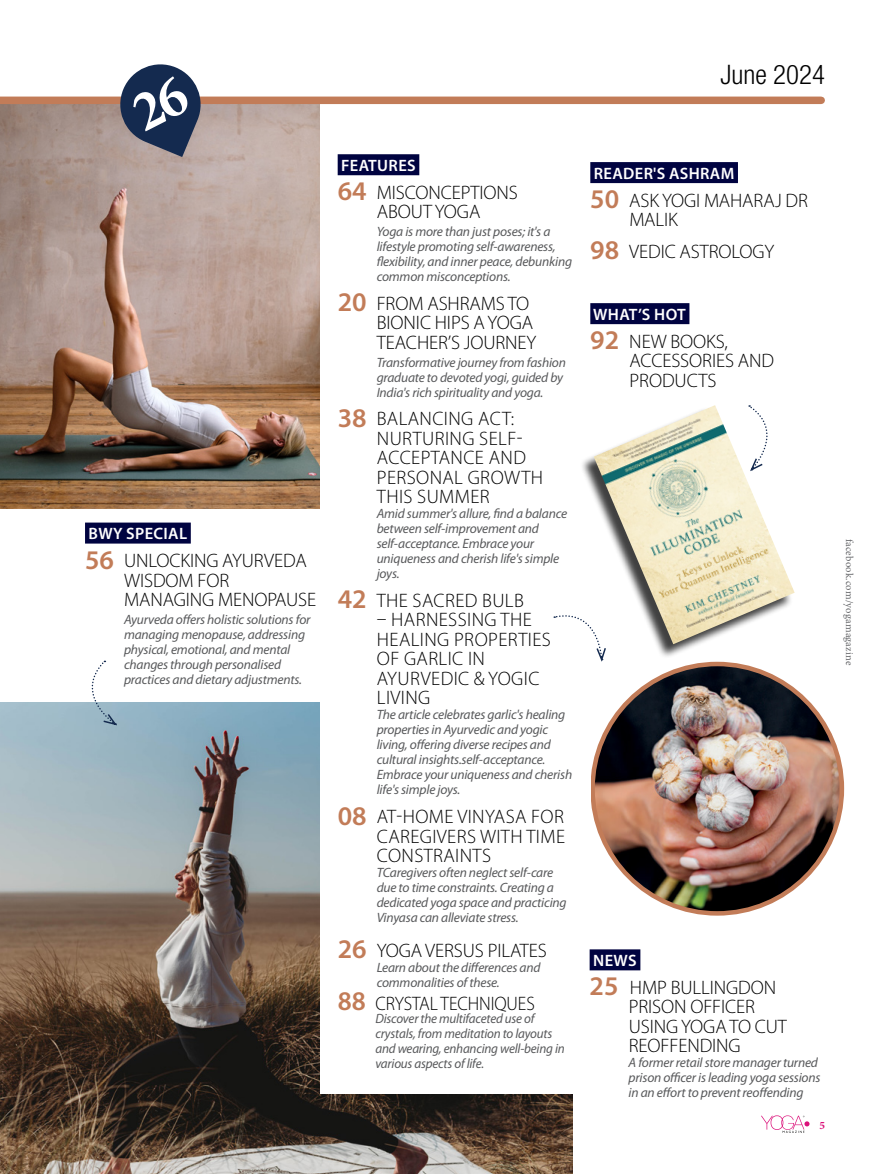
<style>
.page{position:relative;width:893px;height:1174px;background:#fff}
.page>*{position:absolute;margin:0;border:0;box-sizing:border-box;transform-origin:0 0}
.t1{font:600 27px "Myriad Pro";color:#c27c58}
.t2{font:300 condensed 26.85px "Helvetica Neue LT Std";color:#000}
.t3{font:300 19.5px/19.5px "Myriad Pro";letter-spacing:-.005em;color:#000}
.t4{font:300 19.5px/19.5px "Myriad Pro";letter-spacing:.02em;color:#000}
.t5{font:300 19.5px "Myriad Pro";letter-spacing:-.005em;color:#000;scale:.94 1}
.t6{font:600 16.5px "Myriad Pro";letter-spacing:.02em;color:#fff}
.t7{font:italic 13.5px/15px "Myriad Pro";letter-spacing:-.015em;color:#58595b}
.t8{font:700 11.25px "Minion Pro";color:#db117a}
.t9{font:10.5px "Minion Pro";letter-spacing:.02em;color:#656669}
.s1{font-weight:600;font-size:27px;color:#c27c58}
</style>
<div class="page">
<svg style="left:761px;top:1115px;width:48px;height:17px"></svg>
<img style="left:1px;top:104px;width:319px;height:405px">
<img style="left:0;top:0;width:1px;height:567px">
<img style="left:593px;top:664px;width:249px;height:249px;border-radius:125px">
<img style="left:0;top:702px;width:572px;height:472px">
<div style="left:0;top:97px;width:821px;height:7px;background:#c27c58"></div>
<div style="left:590px;top:303px;width:99px;height:21px;background:#000340"></div>
<div style="left:590px;top:162px;width:148px;height:21px;background:#000340"></div>
<svg style="left:77px;top:660px;width:42px;height:66px"></svg>
<div style="left:85px;top:522px;width:106px;height:21px;background:#000340"></div>
<div style="left:320px;top:531px;width:270px;height:563px;background:#fff"></div>
<div style="left:338px;top:154px;width:81px;height:21px;background:#000340"></div>
<div style="left:579px;top:407px;width:214px;height:252px;background:#000;opacity:.75"></div>
<img style="left:594px;top:405px;width:201px;height:239px">
<div style="left:590px;top:949px;width:50px;height:21px;background:#000340"></div>
<svg style="left:554px;top:609px;width:53px;height:53px"></svg>
<svg style="left:115px;top:64px;width:91px;height:93px;background:#576077"></svg>
<h2 class="t2" style="left:721px;top:59px;width:106px">June 2024</h2>
<p class="t6" style="left:89px;top:523px;width:100px">BWY SPECIAL</p>
<h3 class="t3" style="left:124px;top:550px;width:194px;text-indent:-39px"><span class="s1">56</span> UNLOCKING AYURVEDA<br>WISDOM FOR<br>MANAGING MENOPAUSE</h3>
<p class="t7" style="left:124px;top:612px;width:188px">Ayurveda offers holistic solutions for managing menopause, addressing physical, emotional, and mental changes through personalised practices and dietary adjustments.</p>
<p class="t6" style="left:341px;top:155px;width:76px">FEATURES</p>
<h3 class="t3" style="left:338px;top:182px;width:182px;text-align:center"><span class="s1">64</span> MISCONCEPTIONS<br>ABOUT YOGA</h3>
<p class="t7" style="left:377px;top:224px;width:197px">Yoga is more than just poses; it's a lifestyle promoting self-awareness, flexibility, and inner peace, debunking common misconceptions.</p>
<h3 class="t3" style="left:377px;top:293px;width:161px;text-indent:-39px"><span class="s1">20</span> FROM ASHRAMS TO<br>BIONIC HIPS A YOGA<br>TEACHER’S JOURNEY</h3>
<p class="t7" style="left:377px;top:354px;width:191px">Transformative journey from fashion graduate to devoted yogi, guided by<br>India's rich spirituality and yoga.</p>
<h3 class="t4" style="left:377px;top:409px;width:168px;text-indent:-39px"><span class="s1">38</span> BALANCING ACT:<br>NURTURING SELF-<br>ACCEPTANCE AND<br>PERSONAL GROWTH<br>THIS SUMMER</h3>
<p class="t7" style="left:377px;top:506px;width:192px">Amid summer's allure, find a balance between self-improvement and self-acceptance. Embrace your uniqueness and cherish life's simple joys.</p>
<h3 class="t4" style="left:338px;top:590px;width:188px"><span class="s1">42</span> THE SACRED BULB</h3>
<h3 class="t4" style="left:377px;top:610px;width:175px">– HARNESSING THE<br>HEALING PROPERTIES<br>OF GARLIC IN<br>AYURVEDIC &amp; YOGIC<br>LIVING</h3>
<p class="t7" style="left:377px;top:707px;width:197px">The article celebrates garlic's healing properties in Ayurvedic and yogic living, offering diverse recipes and cultural insights.self-acceptance.<br>Embrace your uniqueness and cherish life's simple joys.</p>
<h3 class="t3" style="left:377px;top:806px;width:190px;text-align:justify;text-indent:-39px"><span class="s1">08</span> AT-HOME VINYASA FOR CAREGIVERS WITH TIME CONSTRAINTS</h3>
<p class="t7" style="left:377px;top:864px;width:191px">TCaregivers often neglect self-care due to time constraints. Creating a dedicated yoga space and practicing Vinyasa can alleviate stress.</p>
<h3 class="t3" style="left:338px;top:940px;width:211px"><span class="s1">26</span> YOGA VERSUS PILATES</h3>
<p class="t7" style="left:377px;top:959px;width:165px">Learn about the differences and commonalities of these.</p>
<h3 class="t5" style="left:338px;top:991px;width:211px"><span class="s1">88</span> CRYSTAL TECHNIQUES</h3>
<p class="t7" style="left:375px;top:1011px;width:191px">Discover the multifaceted use of crystals, from meditation to layouts and wearing, enhancing well-being in various aspects of life.</p>
<p class="t6" style="left:594px;top:162px;width:142px">READER'S ASHRAM</p>
<h3 class="t3" style="left:629px;top:190px;width:180px;text-indent:-39px"><span class="s1">50</span> ASK YOGI MAHARAJ DR<br>MALIK</h3>
<h3 class="t3" style="left:590px;top:241px;width:186px"><span class="s1">98</span> VEDIC ASTROLOGY</h3>
<p class="t6" style="left:593px;top:303px;width:94px">WHAT’S HOT</p>
<h3 class="t3" style="left:629px;top:331px;width:146px;text-indent:-39px"><span class="s1">92</span> NEW BOOKS,<br>ACCESSORIES AND<br>PRODUCTS</h3>
<p class="t6" style="left:593px;top:949px;width:45px">NEWS</p>
<h1 class="t1" style="left:590px;top:969px;width:30px">25</h1>
<h3 class="t3" style="left:629px;top:977px;width:160px">HMP BULLINGDON<br>PRISON OFFICER<br>USING YOGA TO CUT<br>REOFFENDING</h3>
<p class="t7" style="left:629px;top:1055px;width:193px">A former retail store manager turned prison officer is leading yoga sessions in an effort to prevent reoffending</p>
<p class="t8" style="left:819px;top:1117px;width:7px">5</p>
<p class="t9" style="left:857px;top:538px;width:128px;rotate:90deg">facebook.com/yogamagazine</p>
</div>
